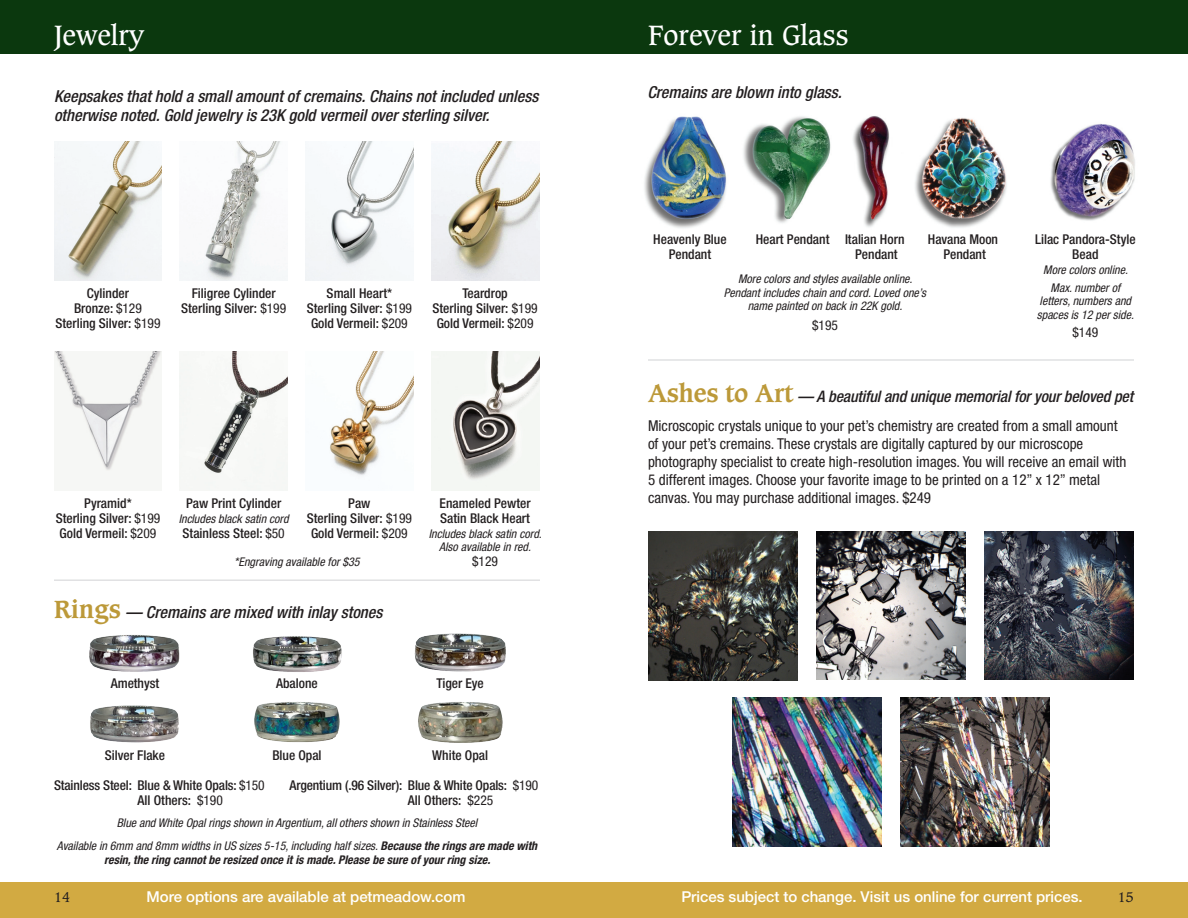
<style>
.page{position:relative;width:1188px;height:918px;background:#fff}
.page>*{position:absolute;margin:0;border:0;box-sizing:border-box;transform-origin:0 0}
.t1{font:27px "Caxton Std";color:#fff}
.t2{font:italic 500 condensed 16.5px/19.5px "Helvetica Neue LT Std";color:#231f20}
.t3{font:italic 500 condensed 15.9px "Helvetica Neue LT Std";letter-spacing:-.01em;color:#231f20}
.t4{font:condensed 15px/18px "Helvetica Neue LT Std";color:#231f20}
.t5{font:500 15px "Helvetica Neue LT Std";color:#fff}
.t6{font:500 condensed 13.5px/15px "Helvetica Neue LT Std";color:#231f20;text-align:center}
.t7{font:condensed 13.5px "Helvetica Neue LT Std";color:#231f20}
.t8{font:13.5px "Caxton Std";color:#231f20}
.t9{font:italic condensed 12px/13.5px "Helvetica Neue LT Std";color:#231f20;text-align:center}
.t10{font:italic 700 condensed 12px/13.5px "Helvetica Neue LT Std";color:#231f20;text-align:center}
.s1{font-weight:400}
.s2{font-family:"Caxton Std";font-weight:700;font-style:normal;font-stretch:normal;font-size:24px;color:#bc9939}
</style>
<div class="page">
<div style="left:0;top:882px;width:1188px;height:36px;background:#d2aa42"></div>
<div style="left:0;top:0;width:1188px;height:54px;background:#0b380e"></div>
<img style="left:644px;top:116px;width:83px;height:112px">
<img style="left:1050px;top:123px;width:85px;height:98px">
<hr style="left:54px;top:580px;width:486px;height:1px;background:#d1d2d4">
<hr style="left:648px;top:360px;width:486px;height:1px;background:#d1d2d4">
<img style="left:54px;top:141px;width:108px;height:139px">
<img style="left:54px;top:351px;width:108px;height:120px">
<img style="left:180px;top:141px;width:108px;height:139px">
<img style="left:180px;top:351px;width:108px;height:140px">
<img style="left:305px;top:141px;width:108px;height:139px">
<img style="left:330px;top:351px;width:83px;height:125px">
<img style="left:431px;top:141px;width:108px;height:139px">
<img style="left:431px;top:351px;width:108px;height:140px">
<img style="left:253px;top:636px;width:89px;height:36px">
<img style="left:90px;top:705px;width:89px;height:38px">
<img style="left:89px;top:635px;width:91px;height:37px">
<img style="left:254px;top:702px;width:86px;height:40px">
<img style="left:414px;top:633px;width:92px;height:39px">
<img style="left:418px;top:702px;width:85px;height:41px">
<img style="left:743px;top:116px;width:88px;height:107px">
<img style="left:853px;top:116px;width:36px;height:111px">
<img style="left:915px;top:118px;width:92px;height:110px">
<img style="left:648px;top:531px;width:149px;height:149px">
<img style="left:985px;top:531px;width:149px;height:149px">
<img style="left:733px;top:698px;width:148px;height:148px">
<img style="left:901px;top:698px;width:148px;height:148px">
<img style="left:817px;top:531px;width:148px;height:149px">
<h1 class="t1" style="left:54px;top:19px;width:92px">Jewelry</h1>
<p class="t2" style="left:54px;top:86px;width:486px">Keepsakes that hold a small amount of cremains. Chains not included unless otherwise noted. Gold jewelry is 23K gold vermeil over sterling silver.</p>
<p class="t6" style="left:55px;top:285px;width:107px">Cylinder<br>Bronze: <span class="s1">$129<br></span>Sterling Silver: <span class="s1">$199</span></p>
<p class="t6" style="left:181px;top:285px;width:107px">Filigree Cylinder<br>Sterling Silver: <span class="s1">$199</span></p>
<p class="t6" style="left:307px;top:285px;width:107px">Small Heart*<br>Sterling Silver: <span class="s1">$199<br></span>Gold Vermeil: <span class="s1">$209</span></p>
<p class="t6" style="left:433px;top:285px;width:107px">Teardrop<br>Sterling Silver: <span class="s1">$199<br></span>Gold Vermeil: <span class="s1">$209</span></p>
<p class="t6" style="left:56px;top:495px;width:106px">Pyramid*<br>Sterling Silver: <span class="s1">$199<br></span>Gold Vermeil: <span class="s1">$209</span></p>
<p class="t6" style="left:186px;top:495px;width:97px">Paw Print Cylinder</p>
<p class="t9" style="left:179px;top:512px;width:112px">Includes black satin cord</p>
<p class="t6" style="left:183px;top:525px;width:104px">Stainless Steel: <span class="s1">$50</span></p>
<p class="t6" style="left:307px;top:495px;width:107px">Paw<br>Sterling Silver: <span class="s1">$199<br></span>Gold Vermeil: <span class="s1">$209</span></p>
<p class="t6" style="left:440px;top:495px;width:92px;text-align:left">Enameled Pewter<br>Satin Black Heart</p>
<p class="t9" style="left:429px;top:527px;width:114px">Includes black satin cord.<br>Also available in red.</p>
<p class="t9" style="left:234px;top:556px;width:127px">*Engraving available for $35</p>
<p class="t7" style="left:472px;top:554px;width:27px">$129</p>
<p class="t2" style="left:54px;top:602px;width:330px"><span class="s2">Rings</span> — Cremains are mixed with inlay stones</p>
<p class="t6" style="left:111px;top:675px;width:50px">Amethyst</p>
<p class="t6" style="left:276px;top:675px;width:43px">Abalone</p>
<p class="t6" style="left:436px;top:675px;width:49px">Tiger Eye</p>
<p class="t6" style="left:105px;top:747px;width:62px">Silver Flake</p>
<p class="t6" style="left:272px;top:747px;width:51px">Blue Opal</p>
<p class="t6" style="left:432px;top:747px;width:57px">White Opal</p>
<p class="t6" style="left:138px;top:777px;width:129px;text-align:left;text-indent:-84px">Stainless Steel: Blue &amp; White Opals: <span class="s1">$150<br></span>All Others: <span class="s1">$190</span></p>
<p class="t6" style="left:408px;top:777px;width:132px;text-align:left;text-indent:-118px">Argentium (.96 Silver): Blue &amp; White Opals: <span class="s1">$190<br></span>All Others: <span class="s1">$225</span></p>
<p class="t9" style="left:117px;top:816px;width:362px">Blue and White Opal rings shown in Argentium, all others shown in Stainless Steel</p>
<p class="t10" style="left:57px;top:839px;width:482px"><span class="s1">Available in 6mm and 8mm widths in US sizes 5-15, including half sizes.</span> Because the rings are made with resin, the ring cannot be resized once it is made. Please be sure of your ring size.</p>
<h1 class="t1" style="left:648px;top:19px;width:202px">Forever in Glass</h1>
<p class="t2" style="left:647px;top:83px;width:196px">Cremains are blown into glass.</p>
<p class="t6" style="left:653px;top:231px;width:75px">Heavenly Blue<br>Pendant</p>
<p class="t6" style="left:855px;top:231px;width:51px;text-align:left;text-indent:-99px">Heart Pendant Italian Horn<br>Pendant</p>
<p class="t9" style="left:724px;top:272px;width:204px">More colors and styles available online.<br>Pendant includes chain and cord. Loved one’s name painted on back in 22K gold.</p>
<p class="t7" style="left:812px;top:317px;width:27px">$195</p>
<p class="t6" style="left:928px;top:231px;width:72px">Havana Moon<br>Pendant</p>
<p class="t6" style="left:1035px;top:231px;width:102px">Lilac Pandora-Style<br>Bead</p>
<p class="t9" style="left:1043px;top:261px;width:86px;line-height:18px">More colors online.<br>Max. number of</p>
<p class="t9" style="left:1037px;top:294px;width:98px;text-align:left">letters, numbers and spaces is 12 per side.</p>
<p class="t7" style="left:1072px;top:324px;width:27px">$149</p>
<p class="t3" style="left:648px;top:387px;width:487px"><span class="s2">Ashes to Art</span> — A beautiful and unique memorial for your beloved pet</p>
<p class="t4" style="left:648px;top:417px;width:480px">Microscopic crystals unique to your pet’s chemistry are created from a small amount of your pet’s cremains. These crystals are digitally captured by our microscope photography specialist to create high-resolution images. You will receive an email with 5 different images. Choose your favorite image to be printed on a 12” x 12” metal canvas. You may purchase additional images. $249</p>
<p class="t5" style="left:147px;top:887px;width:320px">More options are available at petmeadow.com</p>
<p class="t5" style="left:681px;top:887px;width:403px">Prices subject to change. Visit us online for current prices.</p>
<p class="t8" style="left:54px;top:889px;width:18px">14</p>
<p class="t8" style="left:1118px;top:889px;width:18px">15</p>
</div>
